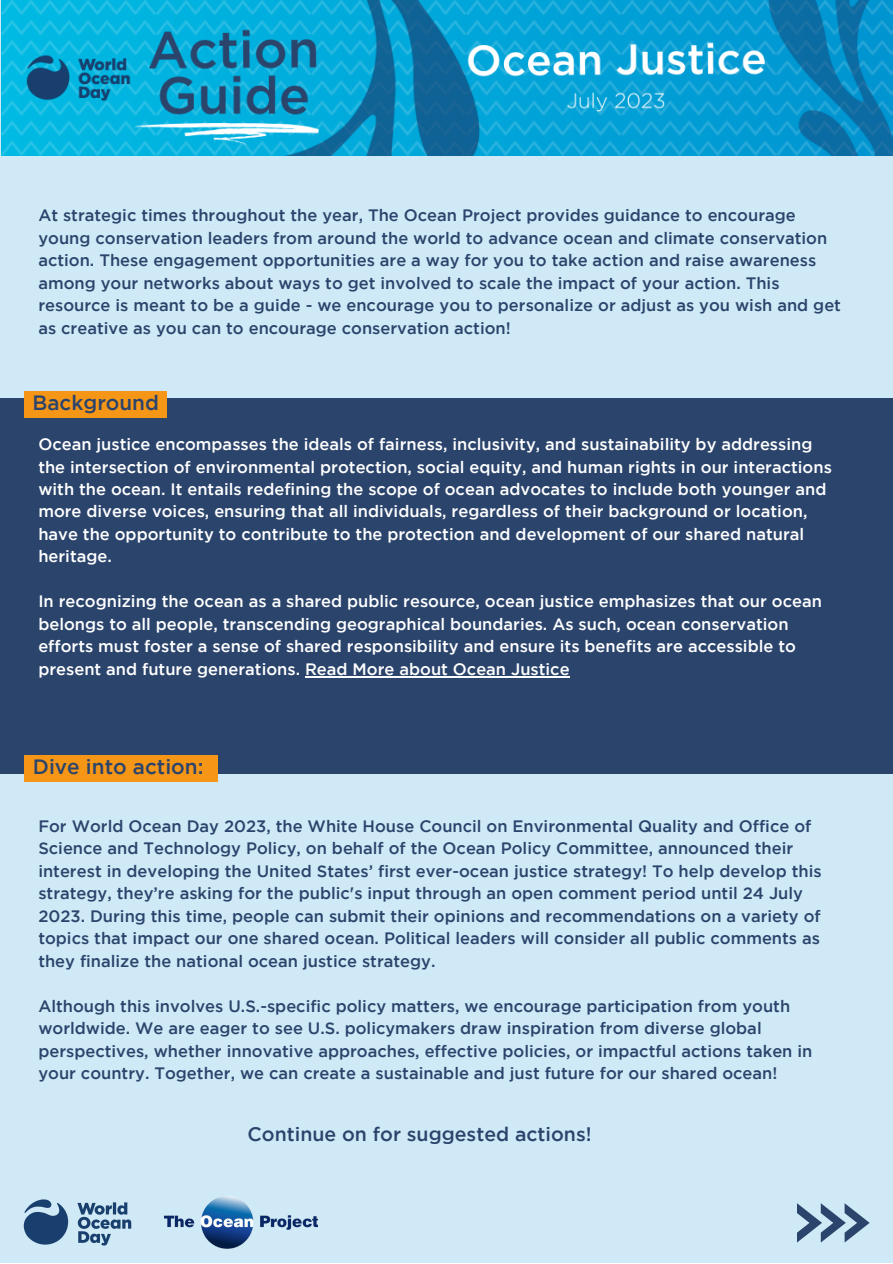
<style>
.page{position:relative;width:893px;height:1264px;background:#fff}
.page>*{position:absolute;margin:0;border:0;box-sizing:border-box;transform-origin:0 0}
.t1{font:500 20.7px "Gotham";color:#2b446c}
.t2{font:500 19.5px "Gotham";color:#2b446c}
.t3{font:500 16.5px/22.5px "Gotham";color:#2b446c}
.t4{font:500 16.5px/22.5px "Gotham";color:#fff}
</style>
<div class="page">
<div style="left:0;top:0;width:892px;height:1262px;background:#cfe9f6"></div>
<div style="left:0;top:398px;width:892px;height:375px;background:#2b446c"></div>
<img style="left:23px;top:1199px;width:109px;height:47px">
<svg style="left:797px;top:1203px;width:72px;height:39px"></svg>
<img style="left:164px;top:1196px;width:153px;height:52px">
<hr style="left:305px;top:676px;width:264px;height:1px;background:#fff">
<img style="left:2px;top:0;width:890px;height:155px">
<div style="left:24px;top:391px;width:143px;height:26px;background:#f69616"></div>
<div style="left:25px;top:755px;width:193px;height:26px;background:#f69616"></div>
<p class="t3" style="left:38px;top:205px;width:804px">At strategic times throughout the year, The Ocean Project provides guidance to encourage young conservation leaders from around the world to advance ocean and climate conservation action. These engagement opportunities are a way for you to take action and raise awareness among your networks about ways to get involved to scale the impact of your action. This resource is meant to be a guide - we encourage you to personalize or adjust as you wish and get as creative as you can to encourage conservation action!</p>
<p class="t1" style="left:33px;top:395px;width:128px">Background</p>
<p class="t4" style="left:38px;top:434px;width:795px">Ocean justice encompasses the ideals of fairness, inclusivity, and sustainability by addressing the intersection of environmental protection, social equity, and human rights in our interactions with the ocean. It entails redefining the scope of ocean advocates to include both younger and more diverse voices, ensuring that all individuals, regardless of their background or location, have the opportunity to contribute to the protection and development of our shared natural heritage.</p>
<p class="t4" style="left:38px;top:591px;width:785px">In recognizing the ocean as a shared public resource, ocean justice emphasizes that our ocean belongs to all people, transcending geographical boundaries. As such, ocean conservation efforts must foster a sense of shared responsibility and ensure its benefits are accessible to present and future generations. Read More about Ocean Justice</p>
<p class="t1" style="left:33px;top:758px;width:172px">Dive into action:</p>
<p class="t3" style="left:38px;top:815px;width:784px">For World Ocean Day 2023, the White House Council on Environmental Quality and Office of Science and Technology Policy, on behalf of the Ocean Policy Committee, announced their interest in developing the United States’ first ever-ocean justice strategy! To help develop this strategy, they’re asking for the public's input through an open comment period until 24 July 2023. During this time, people can submit their opinions and recommendations on a variety of topics that impact our one shared ocean. Political leaders will consider all public comments as they finalize the national ocean justice strategy.</p>
<p class="t3" style="left:38px;top:995px;width:775px">Although this involves U.S.-specific policy matters, we encourage participation from youth worldwide. We are eager to see U.S. policymakers draw inspiration from diverse global perspectives, whether innovative approaches, effective policies, or impactful actions taken in your country. Together, we can create a sustainable and just future for our shared ocean!</p>
<p class="t2" style="left:247px;top:1126px;width:345px">Continue on for suggested actions!</p>
</div>
